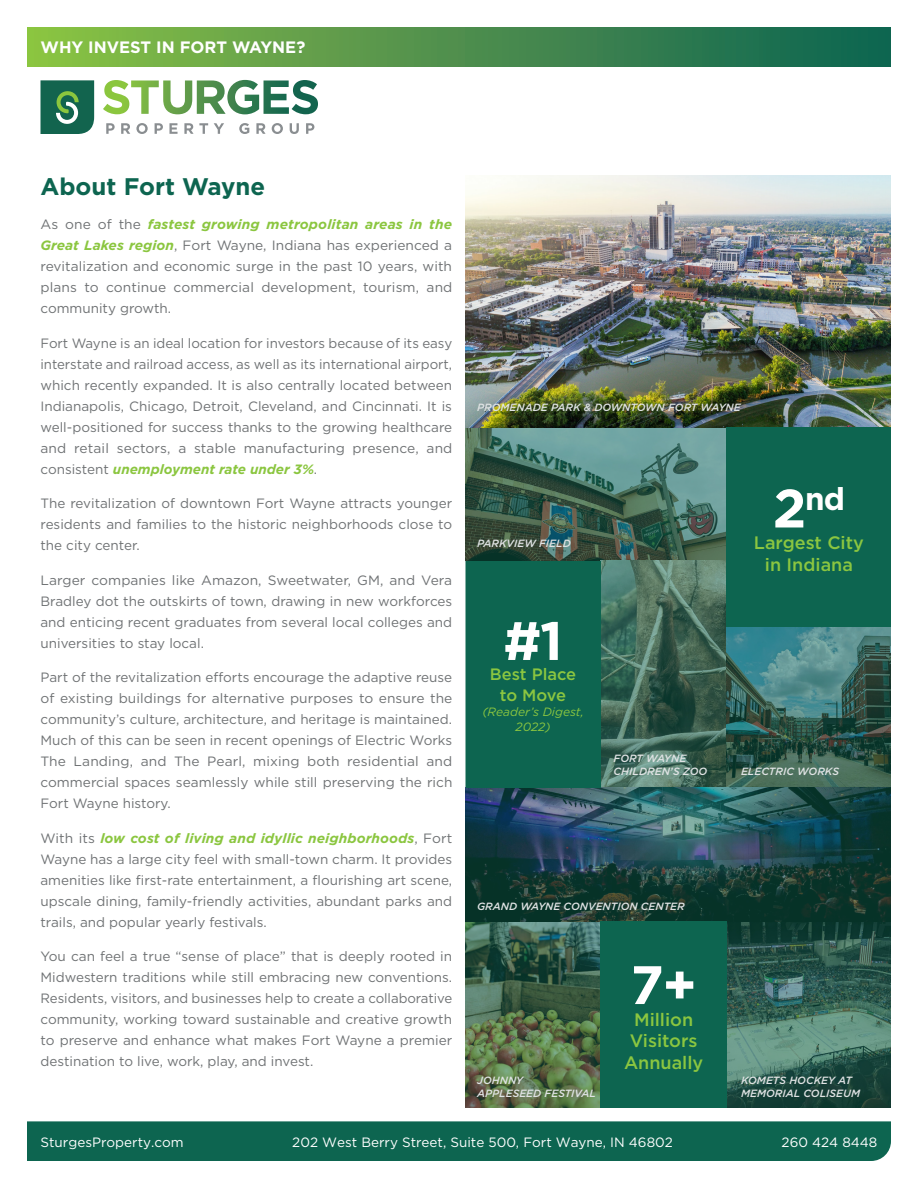
<style>
.page{position:relative;width:918px;height:1188px;background:#fff}
.page>*{position:absolute;margin:0;border:0;box-sizing:border-box;transform-origin:0 0}
.t1{font:700 54px "Gotham";color:#fff}
.t2{font:700 31.5px "Gotham";color:#fff}
.t3{font:700 24px "Gotham";color:#0d6550}
.t4{font:500 18px "Gotham";color:#8bc640}
.t5{font:700 16.5px "Gotham";color:#fff}
.t6{font:500 16.5px "Gotham";color:#8bc640}
.Copy_-_Secondary_Paragraph{font:13.5px/21px "Gotham";color:#6f7274;text-align:justify}
.t7{font:13.5px "Gotham";color:#fff}
.t8{font:italic 12px/15px "Gotham";color:#8bc640;text-align:center}
.t9{font:italic 500 10.5px "Gotham";color:#e0e3e4}
.s1{font-weight:700;font-style:italic;color:#8bc640}
.s2{font-size:54px}
</style>
<div class="page">
<div style="left:27px;top:1121px;width:864px;height:40px;background:#0d6550"></div>
<svg style="left:40px;top:80px;width:54px;height:54px;background:#2f785d"></svg>
<svg style="left:106px;top:123px;width:9px;height:11px"></svg>
<svg style="left:121px;top:123px;width:9px;height:11px"></svg>
<svg style="left:136px;top:123px;width:12px;height:11px"></svg>
<svg style="left:155px;top:123px;width:8px;height:11px"></svg>
<svg style="left:169px;top:123px;width:9px;height:11px"></svg>
<svg style="left:184px;top:123px;width:24px;height:11px"></svg>
<svg style="left:214px;top:123px;width:10px;height:11px"></svg>
<svg style="left:239px;top:123px;width:10px;height:11px"></svg>
<svg style="left:256px;top:123px;width:10px;height:11px"></svg>
<svg style="left:272px;top:123px;width:11px;height:11px"></svg>
<svg style="left:290px;top:123px;width:9px;height:11px"></svg>
<svg style="left:306px;top:123px;width:8px;height:11px"></svg>
<svg style="left:103px;top:80px;width:215px;height:34px"></svg>
<div style="left:27px;top:27px;width:864px;height:40px;background:linear-gradient(to right,#8dc145,#0d6153)"></div>
<img style="left:466px;top:428px;width:425px;height:680px">
<img style="left:466px;top:176px;width:425px;height:252px">
<div style="left:600px;top:922px;width:127px;height:186px;background:#0d6550"></div>
<div style="left:727px;top:428px;width:164px;height:199px;background:#0d6550"></div>
<div style="left:466px;top:561px;width:134px;height:227px;background:#0d6550"></div>
<p class="t5" style="left:40px;top:37px;width:266px">WHY INVEST IN FORT WAYNE?</p>
<p class="t3" style="left:40px;top:170px;width:226px">About Fort Wayne</p>
<p class="Copy_-_Secondary_Paragraph" style="left:40px;top:214px;width:413px">As one of the <span class="s1">fastest growing metropolitan areas in the Great Lakes region</span>, Fort Wayne, Indiana has experienced a revitalization and economic surge in the past 10 years, with plans to continue commercial development, tourism, and community growth.</p>
<p class="Copy_-_Secondary_Paragraph" style="left:40px;top:332px;width:413px">Fort Wayne is an ideal location for investors because of its easy interstate and railroad access, as well as its international airport, which recently expanded. It is also centrally located between Indianapolis, Chicago, Detroit, Cleveland, and Cincinnati. It is well-positioned for success thanks to the growing healthcare and retail sectors, a stable manufacturing presence, and consistent <span class="s1">unemployment rate under 3%</span>.</p>
<p class="Copy_-_Secondary_Paragraph" style="left:40px;top:493px;width:413px">The revitalization of downtown Fort Wayne attracts younger residents and families to the historic neighborhoods close to the city center.</p>
<p class="Copy_-_Secondary_Paragraph" style="left:40px;top:569px;width:413px">Larger companies like Amazon, Sweetwater, GM, and Vera Bradley dot the outskirts of town, drawing in new workforces and enticing recent graduates from several local colleges and universities to stay local.</p>
<p class="Copy_-_Secondary_Paragraph" style="left:40px;top:667px;width:413px">Part of the revitalization efforts encourage the adaptive reuse of existing buildings for alternative purposes to ensure the community’s culture, architecture, and heritage is maintained.<br>Much of this can be seen in recent openings of Electric Works The Landing, and The Pearl, mixing both residential and commercial spaces seamlessly while still preserving the rich Fort Wayne history.</p>
<p class="Copy_-_Secondary_Paragraph" style="left:40px;top:827px;width:413px">With its <span class="s1">low cost of living and idyllic neighborhoods</span>, Fort Wayne has a large city feel with small-town charm. It provides amenities like first-rate entertainment, a flourishing art scene, upscale dining, family-friendly activities, abundant parks and trails, and popular yearly festivals.</p>
<p class="Copy_-_Secondary_Paragraph" style="left:40px;top:946px;width:413px">You can feel a true “sense of place” that is deeply rooted in Midwestern traditions while still embracing new conventions.<br>Residents, visitors, and businesses help to create a collaborative community, working toward sustainable and creative growth to preserve and enhance what makes Fort Wayne a premier destination to live, work, play, and invest.</p>
<p class="t9" style="left:477px;top:400px;width:265px">PROMENADE PARK &amp; DOWNTOWN FORT WAYNE</p>
<p class="t9" style="left:477px;top:537px;width:95px">PARKVIEW FIELD</p>
<p class="t1" style="left:503px;top:605px;width:61px">#1</p>
<p class="t6" style="left:490px;top:663px;width:88px">Best Place</p>
<p class="t6" style="left:500px;top:685px;width:68px">to Move</p>
<p class="t8" style="left:482px;top:704px;width:103px">(Reader’s Digest,<br>2022)</p>
<p class="t2" style="left:773px;top:477px;width:74px"><span class="s2">2</span>nd</p>
<p class="t4" style="left:754px;top:531px;width:112px">Largest City</p>
<p class="t4" style="left:765px;top:553px;width:90px">in Indiana</p>
<p class="t9" style="left:614px;top:751px;width:74px">FORT WAYNE</p>
<p class="t9" style="left:614px;top:764px;width:95px">CHILDREN’S ZOO</p>
<p class="t9" style="left:741px;top:764px;width:100px">ELECTRIC WORKS</p>
<p class="t9" style="left:477px;top:899px;width:209px">GRAND WAYNE CONVENTION CENTER</p>
<p class="t9" style="left:477px;top:1074px;width:48px">JOHNNY</p>
<p class="t9" style="left:477px;top:1086px;width:120px">APPLESEED FESTIVAL</p>
<p class="t1" style="left:630px;top:949px;width:68px">7+</p>
<p class="t4" style="left:634px;top:1007px;width:61px">Million</p>
<p class="t4" style="left:630px;top:1029px;width:69px">Visitors</p>
<p class="t4" style="left:624px;top:1051px;width:81px">Annually</p>
<p class="t9" style="left:741px;top:1074px;width:112px">KOMETS HOCKEY AT</p>
<p class="t9" style="left:741px;top:1086px;width:121px">MEMORIAL COLISEUM</p>
<p class="t7" style="left:40px;top:1133px;width:145px">SturgesProperty.com</p>
<p class="t7" style="left:292px;top:1133px;width:382px">202 West Berry Street, Suite 500, Fort Wayne, IN 46802</p>
<p class="t7" style="left:782px;top:1133px;width:97px">260 424 8448</p>
</div>
